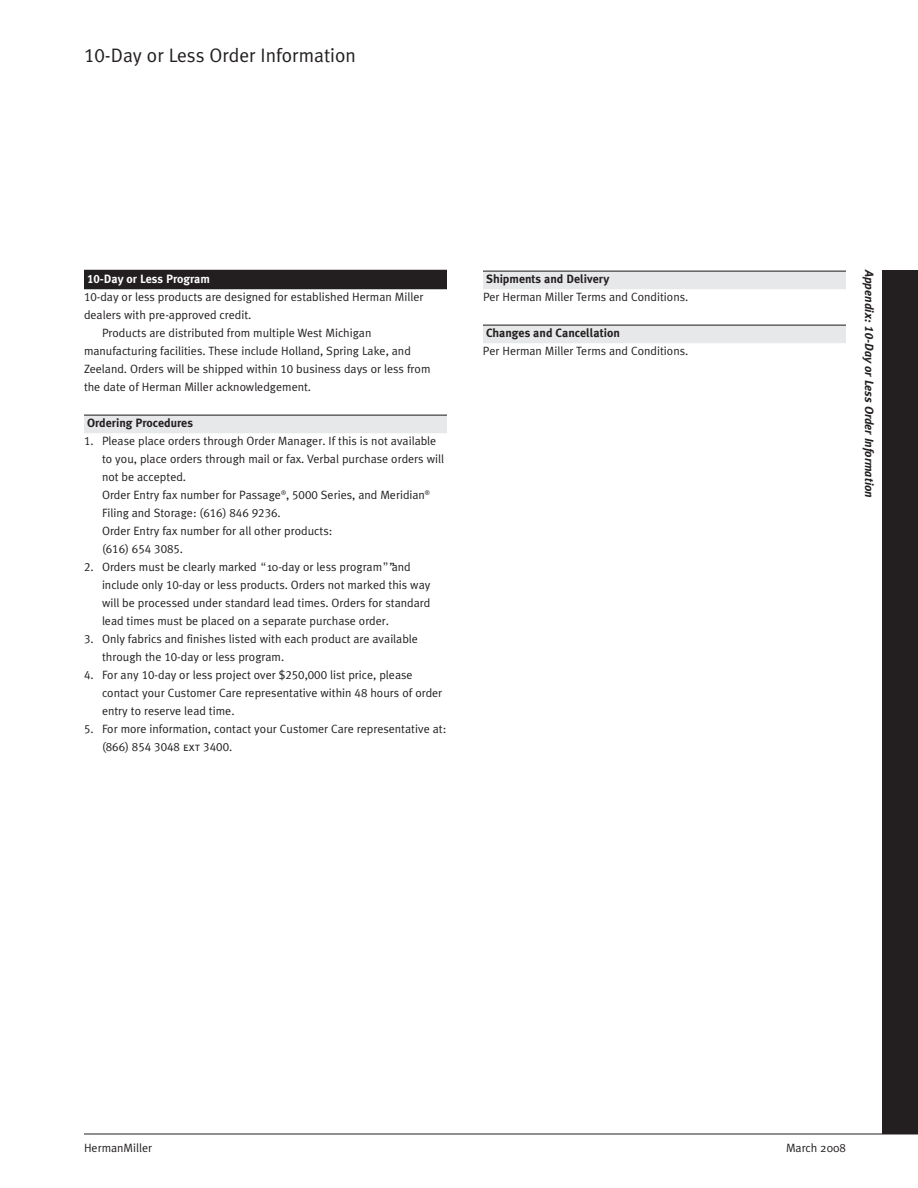
<style>
.page{position:relative;width:918px;height:1188px;background:#fff}
.page>*{position:absolute;margin:0;border:0;box-sizing:border-box;transform-origin:0 0}
.t1{font:19.5px "Meta HM";color:#231f20}
.t2{font:12px/18px "Meta HM";color:#231f20}
.t3{font:700 12px "Meta HM";color:#231f20}
.t4{font:italic 700 12px "Meta HM";color:#231f20}
.t5{font:12px "Meta Caps HM";color:#231f20}
.t6{font:700 12px "Meta HM";color:#fff}
.s1{font-family:"Meta Caps HM"}
.s2{font-family:"Arial Terminal"}
</style>
<div class="page">
<div style="left:882px;top:270px;width:36px;height:864px;background:#231f20"></div>
<hr style="left:84px;top:1134px;width:834px;height:1px;background:#231f20">
<div style="left:84px;top:270px;width:363px;height:19px;background:#231f20"></div>
<div style="left:84px;top:415px;width:363px;height:18px;background:#e7e8e9"></div>
<hr style="left:84px;top:415px;width:363px;height:1px;background:#231f20">
<div style="left:483px;top:271px;width:363px;height:18px;background:#e7e8e9"></div>
<hr style="left:483px;top:271px;width:363px;height:1px;background:#231f20">
<div style="left:483px;top:325px;width:363px;height:18px;background:#e7e8e9"></div>
<hr style="left:483px;top:325px;width:363px;height:1px;background:#231f20">
<h1 class="t1" style="left:84px;top:48px;width:273px"><span class="s1">10</span>-Day or Less Order Information</h1>
<p class="t6" style="left:87px;top:273px;width:124px"><span class="s1">10</span>-Day or Less Program</p>
<p class="t2" style="left:84px;top:289px;width:341px"><span class="s1">10</span>-day or less products are designed for established Herman Miller</p>
<p class="t2" style="left:84px;top:307px;width:169px">dealers with pre-approved credit.</p>
<p class="t2" style="left:102px;top:325px;width:271px">Products are distributed from multiple West Michigan</p>
<p class="t2" style="left:84px;top:343px;width:328px">manufacturing facilities. These include Holland, Spring Lake, and</p>
<p class="t2" style="left:84px;top:361px;width:348px">Zeeland. Orders will be shipped within <span class="s1">10</span> business days or less from</p>
<p class="t2" style="left:84px;top:379px;width:229px">the date of Herman Miller acknowledgement.</p>
<p class="t3" style="left:87px;top:417px;width:108px">Ordering Procedures</p>
<p class="t2" style="left:102px;top:433px;width:344px;text-indent:-18px"><span class="s1">1.</span> Please place orders through Order Manager. If this is not available to you, place orders through mail or fax. Verbal purchase orders will not be accepted.<br>Order Entry fax number for Passage®, <span class="s1">5000</span> Series, and Meridian® Filing and Storage: <span class="s1">(616) 846 9236.<br></span>Order Entry fax number for all other products:</p>
<p class="t5" style="left:102px;top:543px;width:83px">(616) 654 3085.</p>
<p class="t2" style="left:102px;top:559px;width:330px;text-indent:-18px"><span class="s1">2</span>. Orders must be clearly marked <span class="s2">“</span>10-day or less program<span class="s2">”</span>”and include only <span class="s1">10</span>-day or less products. Orders not marked this way will be processed under standard lead times. Orders for standard lead times must be placed on a separate purchase order.</p>
<p class="t2" style="left:102px;top:631px;width:317px;text-indent:-18px"><span class="s1">3.</span> Only fabrics and finishes listed with each product are available through the <span class="s1">10</span>-day or less program.</p>
<p class="t2" style="left:102px;top:667px;width:342px;text-indent:-18px"><span class="s1">4.</span> For any <span class="s1">10</span>-day or less project over $<span class="s1">250,000</span> list price, please contact your Customer Care representative within <span class="s1">48</span> hours of order entry to reserve lead time.</p>
<p class="t2" style="left:84px;top:721px;width:364px"><span class="s1">5.</span> For more information, contact your Customer Care representative at:</p>
<p class="t5" style="left:102px;top:741px;width:132px">(866) 854 3048 ext 3400.</p>
<p class="t3" style="left:486px;top:273px;width:125px">Shipments and Delivery</p>
<p class="t2" style="left:483px;top:289px;width:207px">Per Herman Miller Terms and Conditions.</p>
<p class="t3" style="left:486px;top:327px;width:135px">Changes and Cancellation</p>
<p class="t2" style="left:483px;top:343px;width:207px">Per Herman Miller Terms and Conditions.</p>
<p class="t4" style="left:876px;top:270px;width:229px;rotate:90deg">Appendix: <span class="s1">10</span>-Day or Less Order Information</p>
<p class="t2" style="left:84px;top:1139px;width:70px">HermanMiller</p>
<p class="t2" style="left:786px;top:1139px;width:61px">March 2008</p>
</div>
